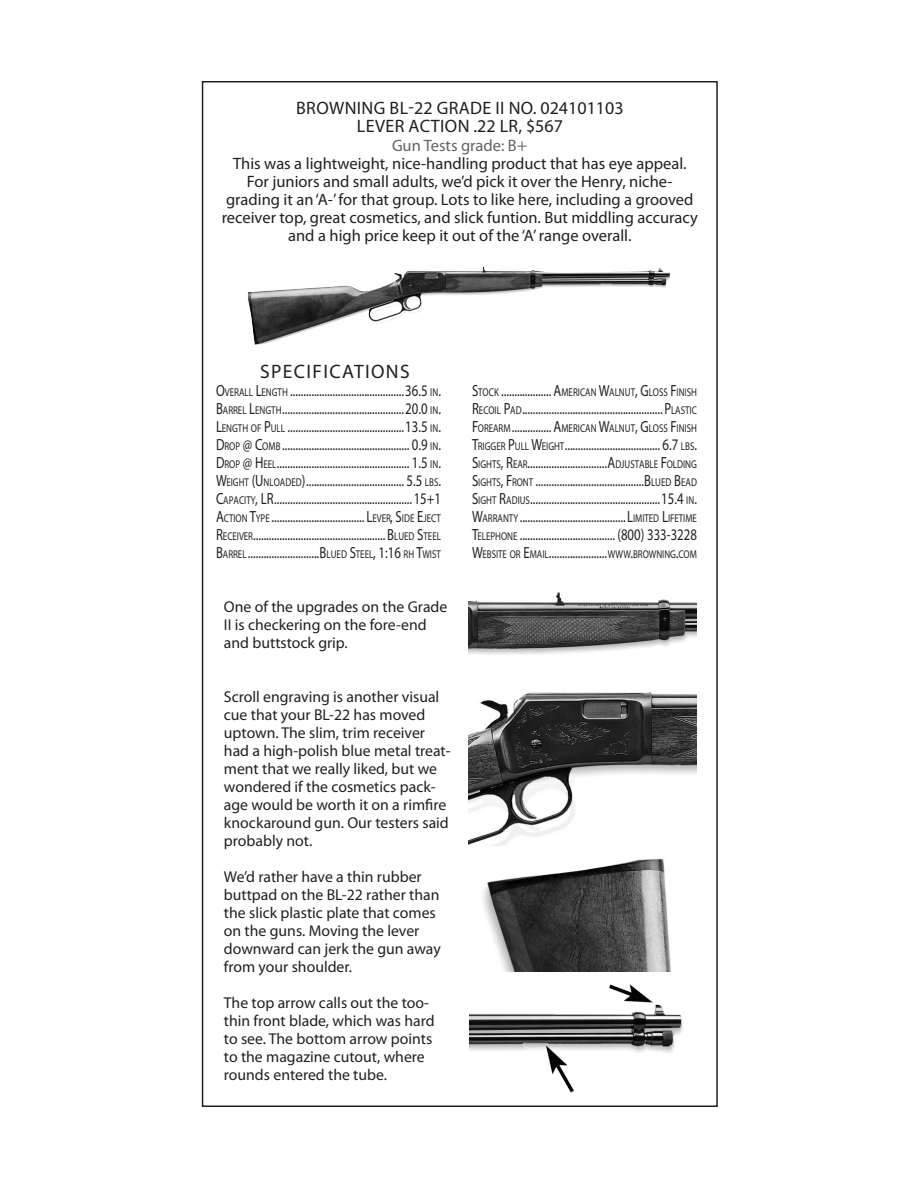
<style>
.page{position:relative;width:918px;height:1188px;background:#fff}
.page>*{position:absolute;margin:0;border:0;box-sizing:border-box;transform-origin:0 0}
.GT_Box_SPEX{font:19.5px "Myriad Pro";letter-spacing:.07em;color:#231f20}
.GT_Box_Header{font:18px "Myriad Pro";letter-spacing:.02em;color:#231f20}
.GT_Box_Recommendatio{font:16.5px/18px "Myriad Pro";color:#231f20;text-align:center}
.t1{font:16.5px "Myriad Pro";color:#636366}
.GT_Box_SPEX-2{font:16.2px "Myriad Pro";color:#231f20;scale:.79 1}
.GT_Box_Captions{font:15.75px/18px "Myriad Pro";color:#231f20}
.GT_Box_SPEX-3{font:11.4px "Myriad Pro";color:#231f20;scale:.79 1}
.s1{font-size:18px;color:#6c6d70}
.s2{font-size:11.4px}
.s3{font-size:16.2px}
</style>
<div class="page">
<img style="left:469px;top:984px;width:214px;height:109px">
<img style="left:247px;top:267px;width:423px;height:78px">
<img style="left:469px;top:592px;width:228px;height:63px">
<img style="left:469px;top:692px;width:228px;height:154px">
<img style="left:483px;top:858px;width:188px;height:114px">
<p class="GT_Box_Header" style="left:296px;top:97px;width:329px">BROWNING BL-22 GRADE II No. 024101103</p>
<p class="GT_Box_Header" style="left:357px;top:115px;width:94px">Lever Action</p>
<p class="GT_Box_Header" style="left:474px;top:115px;width:91px">.22 LR, $567</p>
<p class="t1" style="left:392px;top:136px;width:137px">Gun Tests grade: B<span class="s1">+</span></p>
<p class="GT_Box_Recommendatio" style="left:222px;top:155px;width:478px">This was a lightweight, nice-handling product that has eye appeal.<br>For juniors and small adults, we’d pick it over the Henry, niche&shy;grading it an ‘A-’ for that group. Lots to like here, including a grooved receiver top, great cosmetics, and slick funtion. But middling accuracy and a high price keep it out of the ‘A’ range overall.</p>
<p class="GT_Box_SPEX" style="left:260px;top:359px;width:151px">SPECIFICATIONS</p>
<p class="GT_Box_SPEX-2" style="left:216px;top:381px;width:286px">O<span class="s2">verall</span> L<span class="s2">ength</span> ...........................................36.5 <span class="s2">in</span>.</p>
<p class="GT_Box_SPEX-2" style="left:216px;top:399px;width:286px">B<span class="s2">arrel</span> L<span class="s2">ength</span>..............................................20.0 <span class="s2">in</span>.</p>
<p class="GT_Box_SPEX-2" style="left:216px;top:417px;width:286px">L<span class="s2">ength of</span> P<span class="s2">ull</span> ............................................13.5 <span class="s2">in</span>.</p>
<p class="GT_Box_SPEX-2" style="left:216px;top:435px;width:286px">D<span class="s2">rop</span> @ C<span class="s2">omb</span> ................................................ 0.9 <span class="s2">in</span>.</p>
<p class="GT_Box_SPEX-2" style="left:216px;top:453px;width:286px">D<span class="s2">rop</span> @ H <span class="s2">eel</span>.................................................. 1.5 <span class="s2">in</span>.</p>
<p class="GT_Box_SPEX-2" style="left:216px;top:471px;width:286px">W<span class="s2">eight</span> (U <span class="s2">nloaded</span>)..................................... 5.5 <span class="s2">lbs</span>.</p>
<p class="GT_Box_SPEX-2" style="left:216px;top:489px;width:286px">C<span class="s2">apacity</span>, LR ....................................................15+1</p>
<p class="GT_Box_SPEX-2" style="left:216px;top:507px;width:286px">A<span class="s2">ction</span> T<span class="s2">ype</span> ................................... L<span class="s2">ever</span>, S<span class="s2">ide</span> E<span class="s2">ject</span></p>
<p class="GT_Box_SPEX-2" style="left:216px;top:525px;width:286px">R<span class="s2">eceiver</span>..................................................B<span class="s2">lued</span> S<span class="s2">teel</span></p>
<p class="GT_Box_SPEX-2" style="left:216px;top:543px;width:286px">B<span class="s2">arrel</span> ...........................B<span class="s2">lued</span> S<span class="s2">teel</span>, 1:16 <span class="s2">rh</span> T<span class="s2">wist</span></p>
<p class="GT_Box_Captions" style="left:224px;top:597px;width:225px">One of the upgrades on the Grade<br>II is checkering on the fore-end and buttstock grip.</p>
<p class="GT_Box_Captions" style="left:224px;top:687px;width:228px">Scroll engraving is another visual cue that your BL-22 has moved uptown. The slim, trim receiver had a high-polish blue metal treat&shy;ment that we really liked, but we wondered if the cosmetics pack&shy;age would be worth it on a rimfire knockaround gun. Our testers said probably not.</p>
<p class="GT_Box_Captions" style="left:224px;top:867px;width:218px">We’d rather have a thin rubber buttpad on the BL-22 rather than the slick plastic plate that comes on the guns. Moving the lever downward can jerk the gun away from your shoulder.</p>
<p class="GT_Box_Captions" style="left:224px;top:993px;width:212px">The top arrow calls out the too&shy;thin front blade, which was hard to see. The bottom arrow points to the magazine cutout, where rounds entered the tube.</p>
<p class="GT_Box_SPEX-2" style="left:472px;top:381px;width:286px">S<span class="s2">tock</span> ................... A<span class="s2">merican</span> W<span class="s2">alnut</span>, G<span class="s2">loss</span> F<span class="s2">inish</span></p>
<p class="GT_Box_SPEX-2" style="left:472px;top:399px;width:286px">R<span class="s2">ecoil</span> P<span class="s2">ad</span> .....................................................P<span class="s2">lastic</span></p>
<p class="GT_Box_SPEX-3" style="left:472px;top:421px;width:286px"><span class="s3">F</span>orearm<span class="s3">............... A</span>merican <span class="s3">W</span>alnut<span class="s3">, G</span>loss <span class="s3">F</span>inish</p>
<p class="GT_Box_SPEX-2" style="left:472px;top:435px;width:286px">T<span class="s2">rigger</span> P<span class="s2">ull</span> W<span class="s2">eight</span>.................................... 6.7 <span class="s2">lbs</span>.</p>
<p class="GT_Box_SPEX-2" style="left:472px;top:453px;width:286px">S<span class="s2">ights</span>, R<span class="s2">ear</span>..............................A<span class="s2">djustable</span> F<span class="s2">olding</span></p>
<p class="GT_Box_SPEX-2" style="left:472px;top:471px;width:285px">S<span class="s2">ights</span>, F<span class="s2">ront</span> .........................................B<span class="s2">lued</span> B<span class="s2">ead</span></p>
<p class="GT_Box_SPEX-2" style="left:472px;top:489px;width:286px">S<span class="s2">ight</span> R<span class="s2">adius</span>.................................................15.4 <span class="s2">in</span>.</p>
<p class="GT_Box_SPEX-2" style="left:472px;top:507px;width:286px">W<span class="s2">arranty</span> ........................................L<span class="s2">imited</span> L<span class="s2">ifetime</span></p>
<p class="GT_Box_SPEX-2" style="left:472px;top:525px;width:286px">T<span class="s2">elephone</span> .................................... (800) 333-3228</p>
<p class="GT_Box_SPEX-2" style="left:472px;top:543px;width:286px">W<span class="s2">ebsite or</span> E<span class="s2">mail</span>......................<span class="s2">www</span>.<span class="s2">browning</span>.<span class="s2">com</span></p>
</div>
